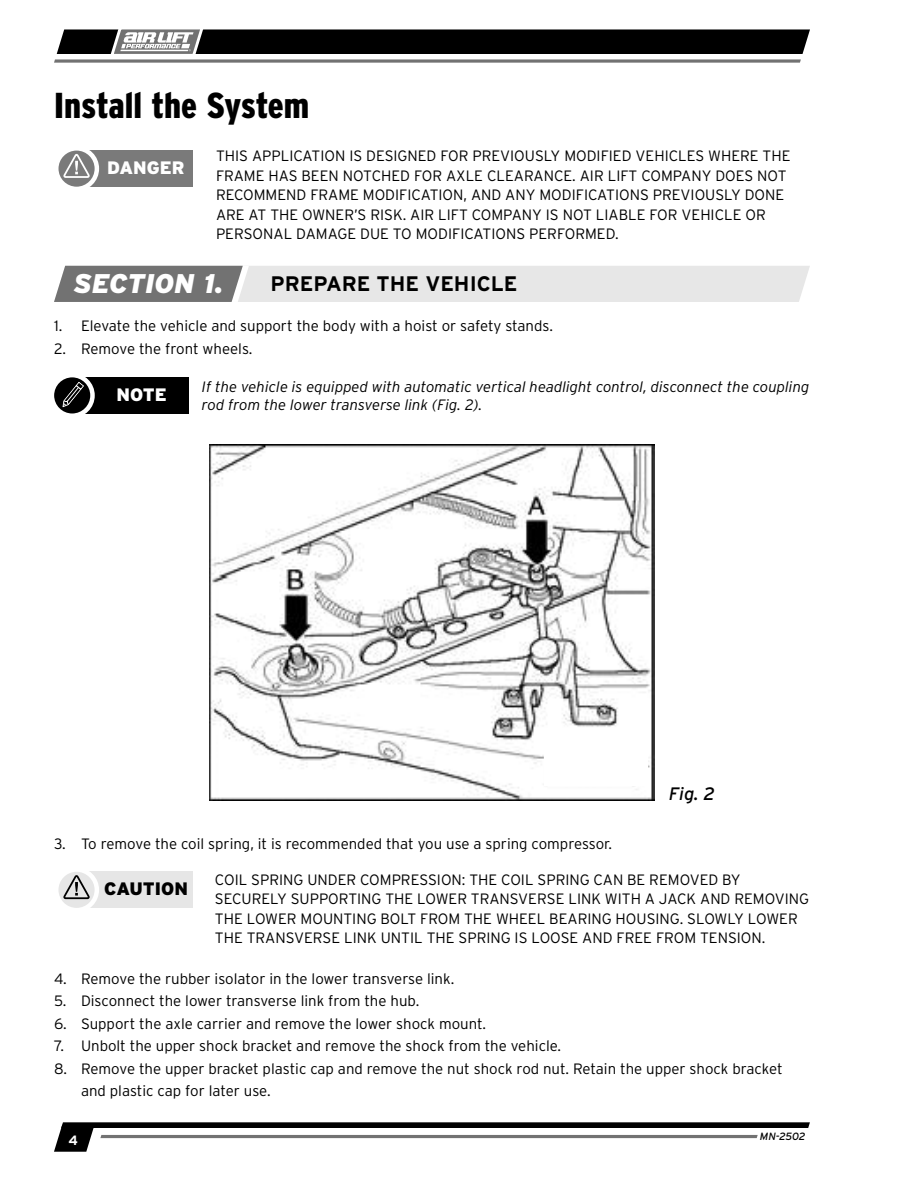
<style>
.page{position:relative;width:918px;height:1188px;background:#fff}
.page>*{position:absolute;margin:0;border:0;box-sizing:border-box;transform-origin:0 0}
.Section_Header{font:900 36px "Interstate Condensed";color:#000}
.t1{font:italic 900 27px "Interstate";color:#fff}
.Section_Subhead{font:700 21px "Interstate";color:#000}
.Danger_Text{font:900 18px "Interstate";color:#fff}
.Danger_Text-2{font:900 18px "Interstate";color:#000}
.t2{font:italic 18px "Interstate";color:#000}
.Danger_Text-3{font:300 15px/19.5px "Interstate";color:#000}
.Note_Text{font:italic 300 15px/18px "Interstate";color:#000}
.t3{font:700 13.5px "Interstate";color:#fff}
.t4{font:italic 10.5px "Interstate";letter-spacing:-.01em;color:#000}
</style>
<div class="page">
<svg style="left:54px;top:29px;width:756px;height:34px"></svg>
<svg style="left:54px;top:1122px;width:756px;height:30px"></svg>
<svg style="left:54px;top:266px;width:756px;height:36px;background:#ccc"></svg>
<div style="left:77px;top:377px;width:111px;height:37px;background:#000"></div>
<svg style="left:52px;top:375px;width:41px;height:41px"></svg>
<div style="left:50px;top:373px;width:45px;height:45px;border:4px solid #fff;border-radius:50%"></div>
<svg style="left:62px;top:381px;width:22px;height:27px"></svg>
<div style="left:82px;top:151px;width:111px;height:36px;background:#7a7a7a"></div>
<svg style="left:56px;top:148px;width:41px;height:41px"></svg>
<div style="left:54px;top:146px;width:45px;height:45px;border:4px solid #fff;border-radius:50%"></div>
<svg style="left:62px;top:153px;width:28px;height:26px"></svg>
<div style="left:82px;top:872px;width:111px;height:36px;background:#e6e6e6"></div>
<svg style="left:56px;top:870px;width:41px;height:40px"></svg>
<div style="left:54px;top:867px;width:45px;height:45px;border:4px solid #fff;border-radius:50%"></div>
<svg style="left:61px;top:874px;width:29px;height:26px"></svg>
<img style="left:209px;top:445px;width:446px;height:356px">
<div style="left:544px;top:754px;width:104px;height:32px;background:#fff"></div>
<p class="Section_Header" style="left:54px;top:86px;width:257px">Install the System</p>
<p class="Danger_Text" style="left:107px;top:158px;width:79px">DANGER</p>
<p class="Danger_Text-3" style="left:216px;top:146px;width:576px">THIS APPLICATION IS DESIGNED FOR PREVIOUSLY MODIFIED VEHICLES WHERE THE FRAME HAS BEEN NOTCHED FOR AXLE CLEARANCE. AIR LIFT COMPANY DOES NOT RECOMMEND FRAME MODIFICATION, AND ANY MODIFICATIONS PREVIOUSLY DONE ARE AT THE OWNER’S RISK. AIR LIFT COMPANY IS NOT LIABLE FOR VEHICLE OR PERSONAL DAMAGE DUE TO MODIFICATIONS PERFORMED.</p>
<p class="t1" style="left:73px;top:269px;width:151px">SECTION 1.</p>
<p class="Section_Subhead" style="left:271px;top:272px;width:249px">PREPARE THE VEHICLE</p>
<p class="Danger_Text-3" style="left:54px;top:316px;width:500px">1. Elevate the vehicle and support the body with a hoist or safety stands.</p>
<p class="Danger_Text-3" style="left:54px;top:339px;width:200px">2. Remove the front wheels.</p>
<p class="Danger_Text" style="left:117px;top:384px;width:52px">NOTE</p>
<p class="Note_Text" style="left:202px;top:378px;width:609px">If the vehicle is equipped with automatic vertical headlight control, disconnect the coupling rod from the lower transverse link (Fig. 2).</p>
<p class="t2" style="left:669px;top:784px;width:48px">Fig. 2</p>
<p class="Danger_Text-3" style="left:54px;top:833px;width:560px">3. To remove the coil spring, it is recommended that you use a spring compressor.</p>
<p class="Danger_Text-2" style="left:104px;top:879px;width:85px">CAUTION</p>
<p class="Danger_Text-3" style="left:215px;top:870px;width:596px">COIL SPRING UNDER COMPRESSION: THE COIL SPRING CAN BE REMOVED BY SECURELY SUPPORTING THE LOWER TRANSVERSE LINK WITH A JACK AND REMOVING THE LOWER MOUNTING BOLT FROM THE WHEEL BEARING HOUSING. SLOWLY LOWER THE TRANSVERSE LINK UNTIL THE SPRING IS LOOSE AND FREE FROM TENSION.</p>
<p class="Danger_Text-3" style="left:54px;top:968px;width:402px">4. Remove the rubber isolator in the lower transverse link.</p>
<p class="Danger_Text-3" style="left:54px;top:991px;width:367px">5. Disconnect the lower transverse link from the hub.</p>
<p class="Danger_Text-3" style="left:54px;top:1013px;width:434px">6. Support the axle carrier and remove the lower shock mount.</p>
<p class="Danger_Text-3" style="left:54px;top:1036px;width:509px">7. Unbolt the upper shock bracket and remove the shock from the vehicle.</p>
<p class="Danger_Text-3" style="left:81px;top:1057px;width:703px;line-height:22.5px;text-indent:-27px">8. Remove the upper bracket plastic cap and remove the nut shock rod nut. Retain the upper shock bracket and plastic cap for later use.</p>
<p class="t3" style="left:68px;top:1133px;width:11px">4</p>
<p class="t4" style="left:760px;top:1131px;width:47px">MN-2502</p>
</div>
